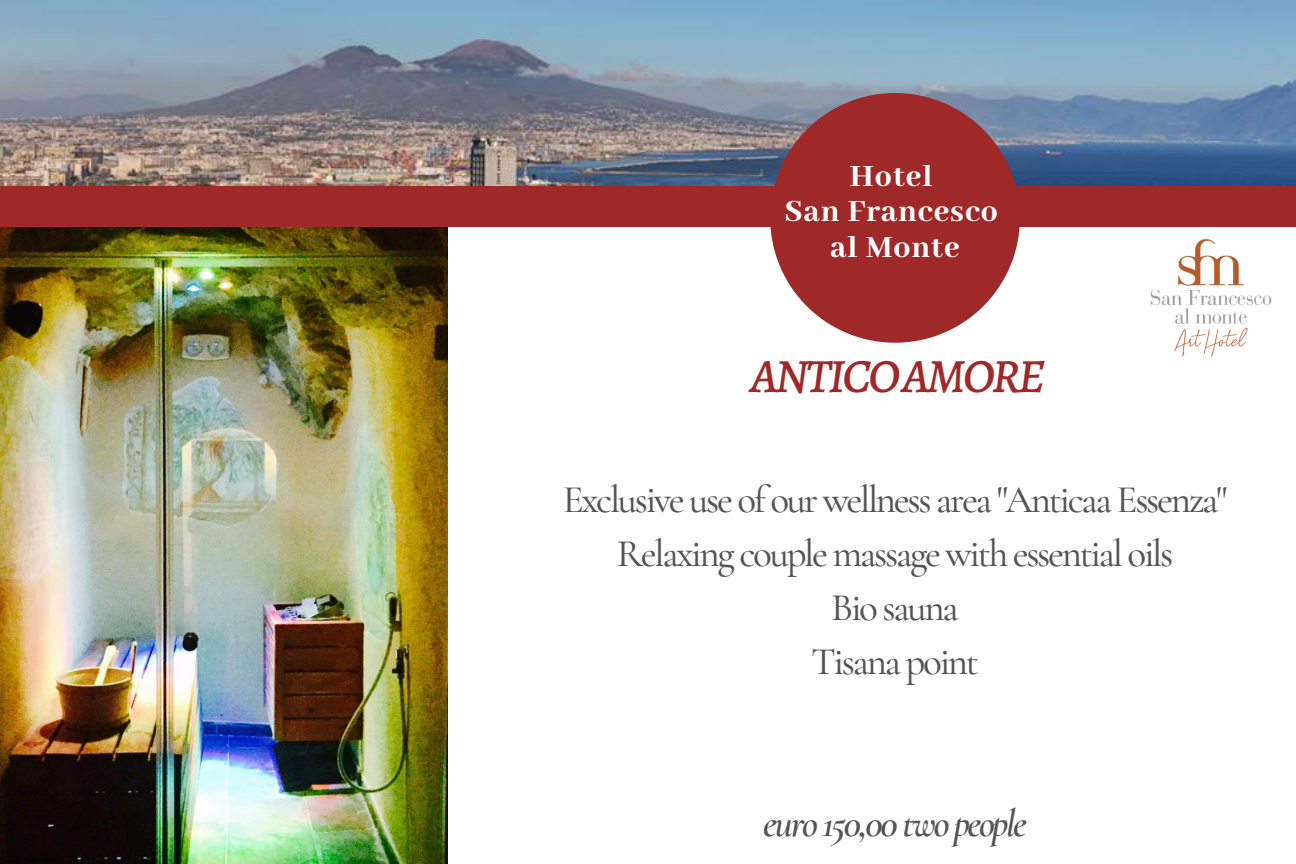
<style>
.page{position:relative;width:1296px;height:864px;background:#fff}
.page>*{position:absolute;margin:0;border:0;box-sizing:border-box;transform-origin:0 0}
.t1{font:italic 500 48px "Alegreya";letter-spacing:-.06em;color:#9f2929}
.t2{font:500 39px "Cormorant Garamond";letter-spacing:-.06em;color:#545454}
.t3{font:italic 600 39px "Cormorant Garamond";letter-spacing:-.06em;color:#545454}
.t4{font:800 33.6px "Abhaya Libre";letter-spacing:.03em;color:#fff}
</style>
<div class="page">
<img style="left:0;top:0;width:1296px;height:186px">
<div style="left:0;top:186px;width:1296px;height:41px;background:#9f2929"></div>
<svg style="left:770px;top:93px;width:250px;height:250px;fill:#9f2929"></svg>
<img style="left:1150px;top:239px;width:122px;height:118px">
<img style="left:0;top:228px;width:448px;height:636px">
<p class="t4" style="left:850px;top:158px;width:84px">Hotel</p>
<p class="t4" style="left:785px;top:193px;width:215px">San Francesco</p>
<p class="t4" style="left:830px;top:229px;width:131px">al Monte</p>
<p class="t1" style="left:750px;top:344px;width:296px">ANTICOAMORE</p>
<p class="t2" style="left:563px;top:476px;width:666px">Exclusive use ofour wellness area "Anticaa Essenza"</p>
<p class="t2" style="left:617px;top:530px;width:558px">Relaxing couple massage with essential oils</p>
<p class="t2" style="left:831px;top:584px;width:129px">Bio sauna</p>
<p class="t2" style="left:811px;top:638px;width:169px">Tisana point</p>
<p class="t3" style="left:763px;top:800px;width:265px">euro 150,00 two people</p>
</div>
